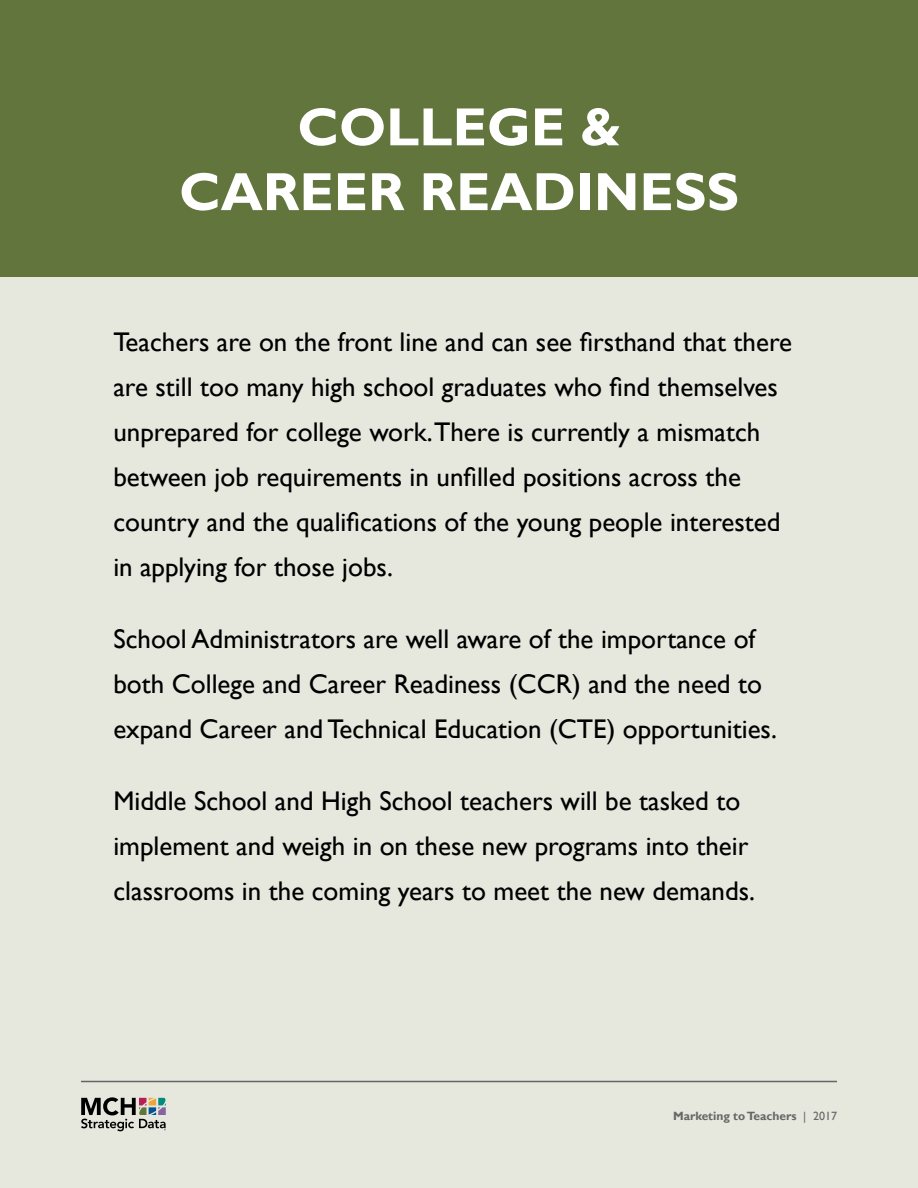
<style>
.page{position:relative;width:918px;height:1188px;background:#e6e8de}
.page>*{position:absolute;margin:0;border:0;box-sizing:border-box;transform-origin:0 0}
.t1{font:700 54px/64.8px "Gill Sans";color:#fff;text-align:center}
.t2{font:27px/45px "Gill Sans";color:#000}
.t3{font:700 12px "Gill Sans";color:#666}
.s1{font-weight:400}
</style>
<div class="page">
<div style="left:0;top:0;width:918px;height:276px;background:#61753d"></div>
<svg style="left:81px;top:1097px;width:85px;height:34px"></svg>
<hr style="left:81px;top:1081px;width:756px;height:1px;background:#666">
<h1 class="t1" style="left:179px;top:96px;width:561px">COLLEGE &amp;<br>CAREER READINESS</h1>
<p class="t2" style="left:113px;top:320px;width:680px">Teachers are on the front line and can see firsthand that there are still too many high school graduates who find themselves unprepared for college work.There is currently a mismatch between job requirements in unfilled positions across the country and the qualifications of the young people interested in applying for those jobs.</p>
<p class="t2" style="left:113px;top:617px;width:665px">School Administrators are well aware of the importance of both College and Career Readiness (CCR) and the need to expand Career and Technical Education (CTE) opportunities.</p>
<p class="t2" style="left:113px;top:779px;width:643px">Middle School and High School teachers will be tasked to implement and weigh in on these new programs into their classrooms in the coming years to meet the new demands.</p>
<p class="t3" style="left:673px;top:1109px;width:165px">Marketing to Teachers <span class="s1">| 2017</span></p>
</div>
